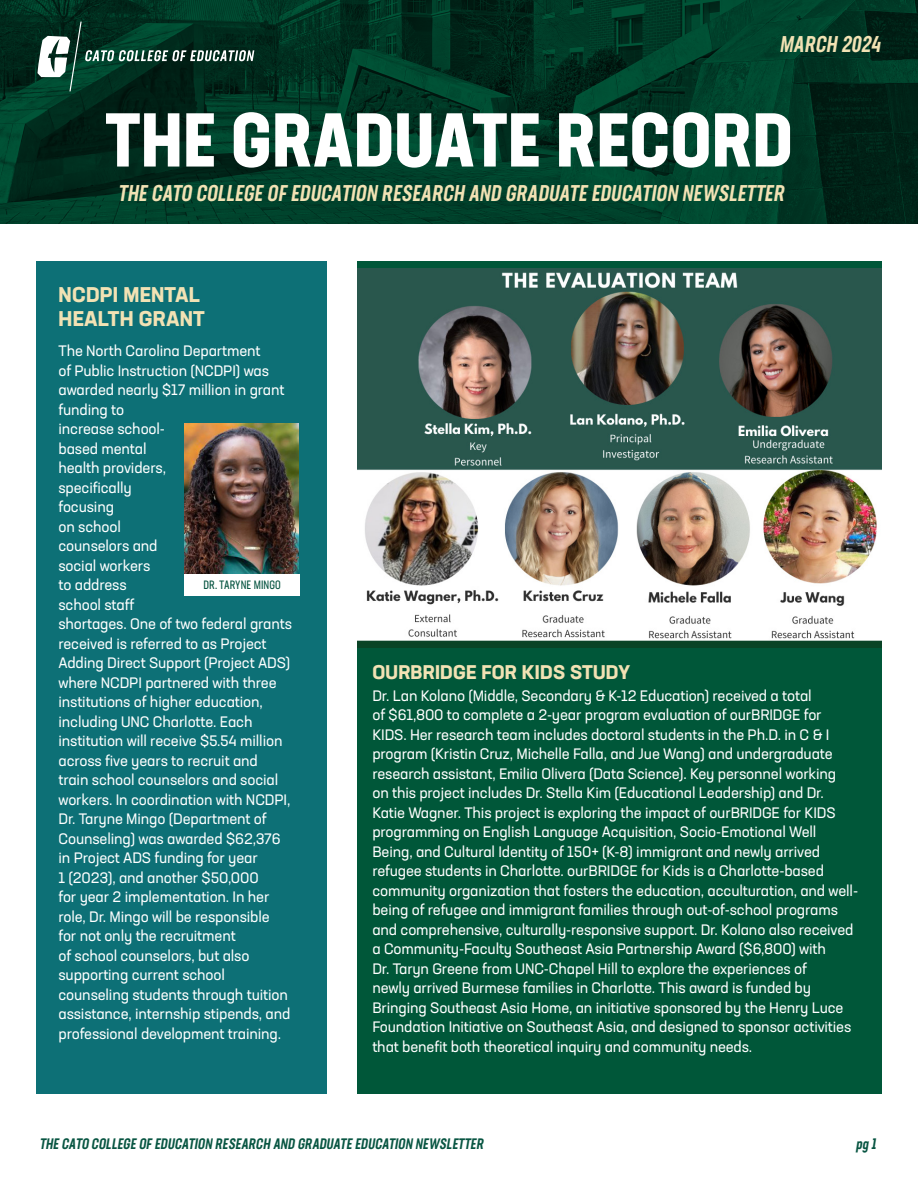
<style>
.page{position:relative;width:918px;height:1188px;background:#fff}
.page>*{position:absolute;margin:0;border:0;box-sizing:border-box;transform-origin:0 0}
.t1{font:700 condensed 75px "Neusa Next Std";letter-spacing:.01em;color:#fff}
.body{font:italic 500 22.5px "Neusa Next Std Compact";color:#f2e2b4}
.t2{font:700 21px/24px "Neusa Next Std";letter-spacing:.01em;color:#f2e2b4}
.t3{font:700 19.5px "Neusa Next Std";letter-spacing:.01em;color:#f2e2b4}
.body-2{font:15px/19.5px "Neusa Next Std";letter-spacing:-.01em;color:#fff}
.t4{font:italic 500 15px "Neusa Next Std Compact";color:#085542}
.subhead{font:12px "Neusa Next Std Compact";letter-spacing:.01em;color:#085542}
</style>
<div class="page">
<svg style="left:0;top:0;width:918px;height:224px;background:#003624"></svg>
<svg style="left:37px;top:22px;width:217px;height:69px;background:#1f483a"></svg>
<div style="left:357px;top:261px;width:525px;height:833px;background:#005739"></div>
<div style="left:36px;top:261px;width:291px;height:833px;background:#0d7076"></div>
<img style="left:357px;top:269px;width:525px;height:379px">
<img style="left:185px;top:424px;width:113px;height:150px">
<div style="left:185px;top:574px;width:115px;height:22px;background:#fff"></div>
<p class="body" style="left:780px;top:30px;width:107px">MARCH 2024</p>
<p class="t1" style="left:106px;top:92px;width:689px">THE GRADUATE RECORD</p>
<p class="body" style="left:118px;top:179px;width:672px">THE CATO COLLEGE OF EDUCATION RESEARCH AND GRADUATE EDUCATION NEWSLETTER</p>
<p class="t2" style="left:59px;top:282px;width:148px">NCDPI MENTAL<br>HEALTH GRANT</p>
<p class="body-2" style="left:58px;top:341px;width:235px">The North Carolina Department<br>of Public Instruction (NCDPI) was awarded nearly $17 million in grant funding to<br>increase school-<br>based mental<br>health providers,<br>specifically<br>focusing<br>on school<br>counselors and<br>social workers<br>to address<br>school staff<br>shortages. One of two federal grants received is referred to as Project<br>Adding Direct Support (Project ADS) where NCDPI partnered with three institutions of higher education, including UNC Charlotte. Each institution will receive $5.54 million across five years to recruit and<br>train school counselors and social workers. In coordination with NCDPI,<br>Dr. Taryne Mingo (Department of<br>Counseling) was awarded $62,376 in Project ADS funding for year<br>1 (2023), and another $50,000<br>for year 2 implementation. In her role, Dr. Mingo will be responsible<br>for not only the recruitment<br>of school counselors, but also supporting current school counseling students through tuition assistance, internship stipends, and professional development training.</p>
<p class="subhead" style="left:204px;top:578px;width:79px">DR. TARYNE MINGO</p>
<p class="t3" style="left:373px;top:659px;width:259px">OURBRIDGE FOR KIDS STUDY</p>
<p class="body-2" style="left:372px;top:685px;width:487px">Dr. Lan Kolano (Middle, Secondary &amp; K-12 Education) received a total<br>of $61,800 to complete a 2-year program evaluation of ourBRIDGE for KIDS. Her research team includes doctoral students in the Ph.D. in C &amp; I program (Kristin Cruz, Michelle Falla, and Jue Wang) and undergraduate research assistant, Emilia Olivera (Data Science). Key personnel working<br>on this project includes Dr. Stella Kim (Educational Leadership) and Dr.<br>Katie Wagner. This project is exploring the impact of ourBRIDGE for KIDS programming on English Language Acquisition, Socio-Emotional Well Being, and Cultural Identity of 150+ (K-8) immigrant and newly arrived refugee students in Charlotte. ourBRIDGE for Kids is a Charlotte-based community organization that fosters the education, acculturation, and well&shy;being of refugee and immigrant families through out-of-school programs and comprehensive, culturally-responsive support. Dr. Kolano also received a Community-Faculty Southeast Asia Partnership Award ($6,800) with<br>Dr. Taryn Greene from UNC-Chapel Hill to explore the experiences of<br>newly arrived Burmese families in Charlotte. This award is funded by Bringing Southeast Asia Home, an initiative sponsored by the Henry Luce Foundation Initiative on Southeast Asia, and designed to sponsor activities that benefit both theoretical inquiry and community needs.</p>
<p class="t4" style="left:39px;top:1134px;width:448px">THE CATO COLLEGE OF EDUCATION RESEARCH AND GRADUATE EDUCATION NEWSLETTER</p>
<p class="t4" style="left:856px;top:1134px;width:25px">pg 1</p>
</div>
